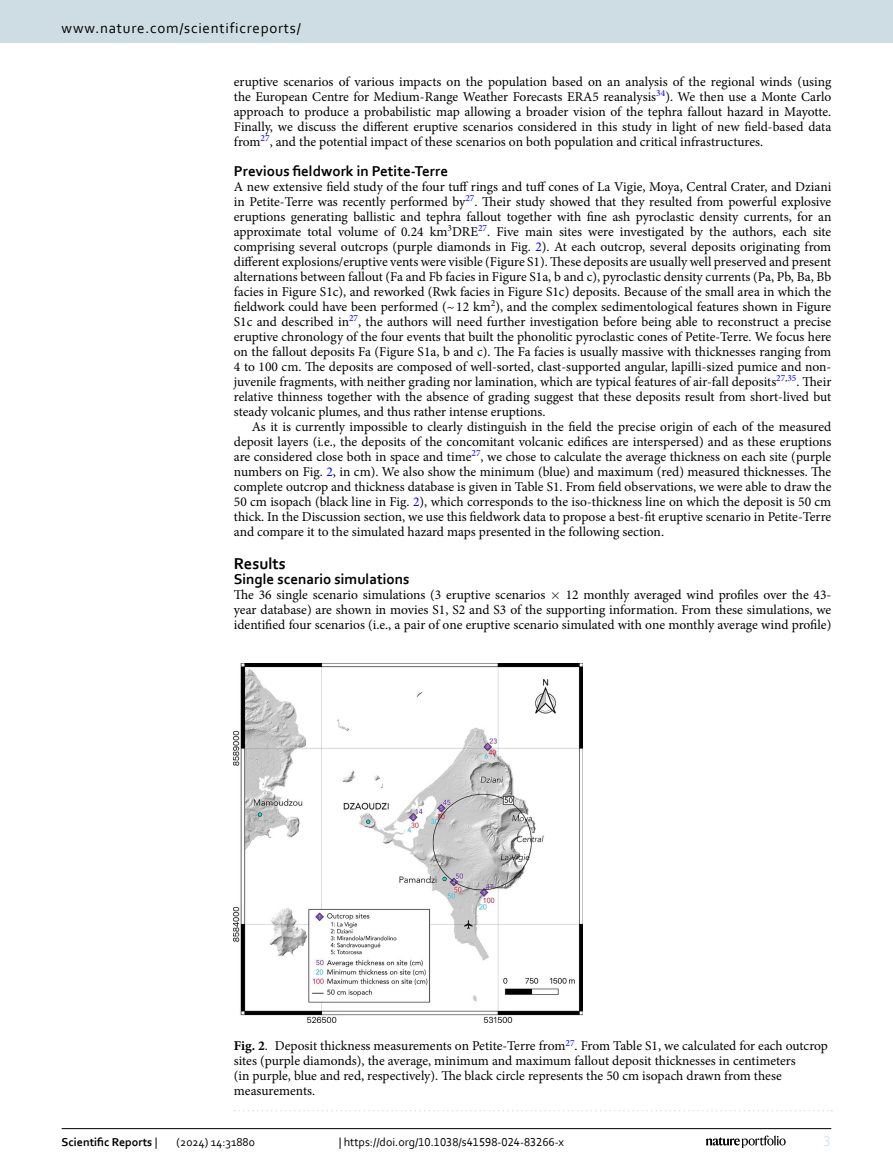
<style>
.page{position:relative;width:893px;height:1174px;background:#fff}
.page>*{position:absolute;margin:0;border:0;box-sizing:border-box;transform-origin:0 0}
.Head_1{font:700 16.5px "Corbel";color:#000}
.t1{font:15px "Corbel";letter-spacing:.05em;color:#000}
.Head_2{font:700 15px "Corbel";color:#000}
.Head_2_After_1{font:700 15px "Corbel";color:#000}
.t2{font:15px "Corbel";color:#d9e4eb}
.Body_Text{font:13.5px/15px "Minion Pro";color:#000;text-align:justify}
.Body_Text_Indent{font:13.5px/15px "Minion Pro";color:#000;text-align:justify}
.Figure_Caption{font:13.5px/15px "Minion Pro";color:#000}
.t3{font:12px "Corbel";color:#000}
.t4{font:700 12px "Corbel";color:#000}
.s1{color:#00f}
.s2{font-weight:700}
.s3{font-weight:400}
</style>
<div class="page">
<img style="left:234px;top:663px;width:348px;height:359px">
<svg style="left:235px;top:1110px;width:597px;height:1px"></svg>
<hr style="left:62px;top:1128px;width:769px;height:1px;background:#000">
<svg style="left:706px;top:1135px;width:80px;height:12px"></svg>
<div style="left:0;top:0;width:893px;height:43px;background:#cedde4"></div>
<p class="t1" style="left:62px;top:18px;width:241px">www.nature.com/scientificreports/</p>
<p class="Body_Text_Indent" style="left:234px;top:74px;width:599px">eruptive scenarios of various impacts on the population based on an analysis of the regional winds (using the European Centre for Medium-Range Weather Forecasts ERA5 reanalysis<sup>34</sup>). We then use a Monte Carlo approach to produce a probabilistic map allowing a broader vision of the tephra fallout hazard in Mayotte.<br>Finally, we discuss the different eruptive scenarios considered in this study in light of new field-based data from<sup>27</sup>, and the potential impact of these scenarios on both population and critical infrastructures.</p>
<p class="Head_2" style="left:234px;top:161px;width:216px">Previous fieldwork in Petite-Terre</p>
<p class="Body_Text" style="left:234px;top:179px;width:599px">A new extensive field study of the four tuff rings and tuff cones of La Vigie, Moya, Central Crater, and Dziani in Petite-Terre was recently performed by<sup>27</sup>. Their study showed that they resulted from powerful explosive eruptions generating ballistic and tephra fallout together with fine ash pyroclastic density currents, for an approximate total volume of 0.24 km<sup>3</sup>DRE<sup>27</sup>. Five main sites were investigated by the authors, each site comprising several outcrops (purple diamonds in Fig. <span class="s1">2</span>). At each outcrop, several deposits originating from different explosions/eruptive vents were visible (Figure S1). These deposits are usually well preserved and present alternations between fallout (Fa and Fb facies in Figure S1a, b and c), pyroclastic density currents (Pa, Pb, Ba, Bb facies in Figure S1c), and reworked (Rwk facies in Figure S1c) deposits. Because of the small area in which the fieldwork could have been performed (~12 km<sup>2</sup>), and the complex sedimentological features shown in Figure S1c and described in<sup>27</sup>, the authors will need further investigation before being able to reconstruct a precise eruptive chronology of the four events that built the phonolitic pyroclastic cones of Petite-Terre. We focus here on the fallout deposits Fa (Figure S1a, b and c). The Fa facies is usually massive with thicknesses ranging from 4 to 100 cm. The deposits are composed of well-sorted, clast-supported angular, lapilli-sized pumice and non&shy;juvenile fragments, with neither grading nor lamination, which are typical features of air-fall deposits<sup>27</sup><sup>,</sup><sup>35</sup>. Their relative thinness together with the absence of grading suggest that these deposits result from short-lived but steady volcanic plumes, and thus rather intense eruptions.</p>
<p class="Body_Text_Indent" style="left:234px;top:419px;width:599px;text-indent:18px">As it is currently impossible to clearly distinguish in the field the precise origin of each of the measured deposit layers (i.e., the deposits of the concomitant volcanic edifices are interspersed) and as these eruptions are considered close both in space and time<sup>27</sup>, we chose to calculate the average thickness on each site (purple numbers on Fig. <span class="s1">2</span>, in cm). We also show the minimum (blue) and maximum (red) measured thicknesses. The complete outcrop and thickness database is given in Table S1. From field observations, we were able to draw the 50 cm isopach (black line in Fig. <span class="s1">2</span>), which corresponds to the iso-thickness line on which the deposit is 50 cm thick. In the Discussion section, we use this fieldwork data to propose a best-fit eruptive scenario in Petite-Terre and compare it to the simulated hazard maps presented in the following section.</p>
<p class="Head_1" style="left:234px;top:553px;width:53px">Results</p>
<p class="Head_2_After_1" style="left:234px;top:569px;width:177px">Single scenario simulations</p>
<p class="Body_Text" style="left:234px;top:587px;width:313px">The 36 single scenario simulations (3 eruptive scenarios</p>
<p class="Body_Text" style="left:234px;top:587px;width:599px;text-indent:332px">12 monthly averaged wind profiles over the 43- year database) are shown in movies S1, S2 and S3 of the supporting information. From these simulations, we identified four scenarios (i.e., a pair of one eruptive scenario simulated with one monthly average wind profile)</p>
<p class="Figure_Caption" style="left:234px;top:1038px;width:596px"><span class="s2">Fig. 2</span>. Deposit thickness measurements on Petite-Terre from<sup>27</sup>. From Table S1, we calculated for each outcrop sites (purple diamonds), the average, minimum and maximum fallout deposit thicknesses in centimeters<br>(in purple, blue and red, respectively). The black circle represents the 50 cm isopach drawn from these measurements.</p>
<p class="t4" style="left:62px;top:1134px;width:97px">Scientific Reports <span class="s3">|</span></p>
<p class="t3" style="left:177px;top:1134px;width:80px">(2024) 14:31880</p>
<p class="t3" style="left:339px;top:1134px;width:227px">| https://doi.org/10.1038/s41598-024-83266-x</p>
<p class="t2" style="left:824px;top:1132px;width:9px">3</p>
</div>
